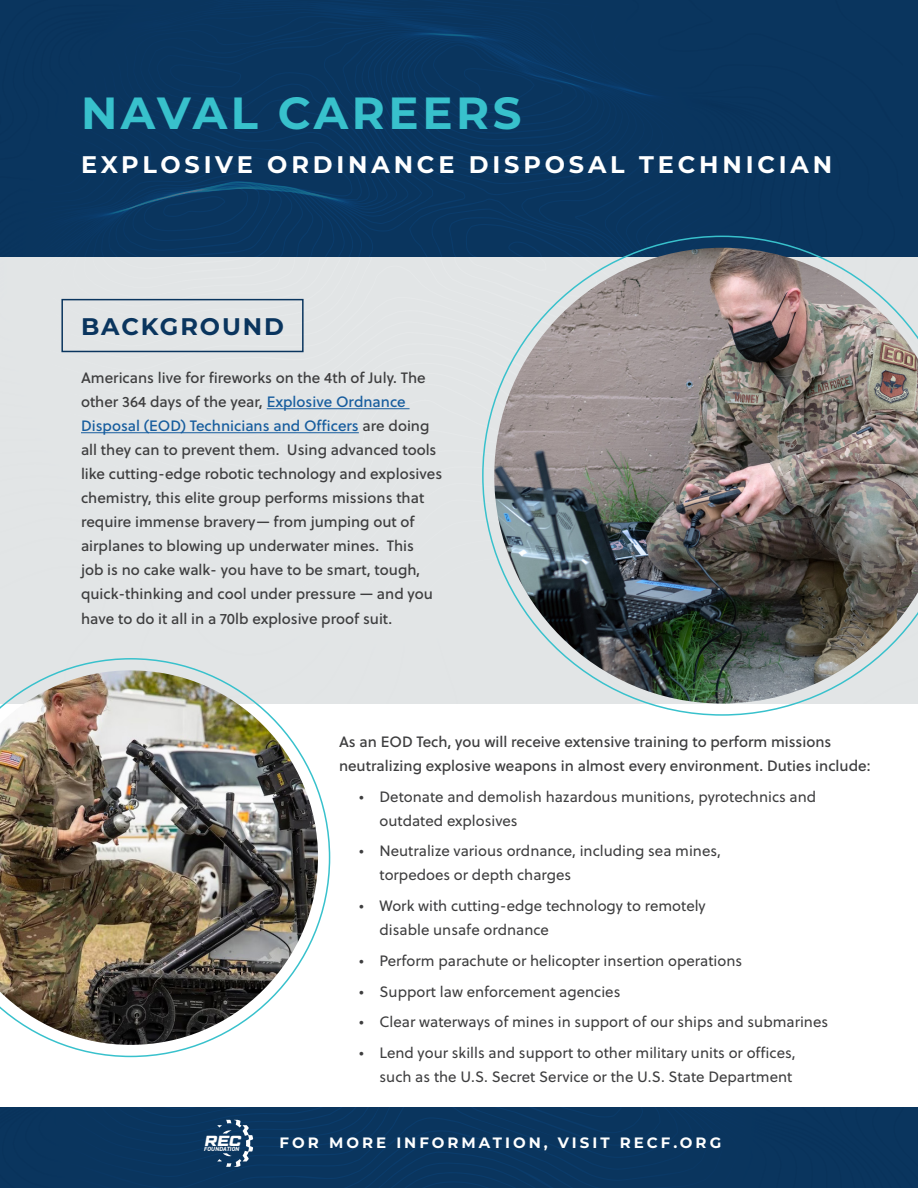
<style>
.page{position:relative;width:918px;height:1188px;background:#fff}
.page>*{position:absolute;margin:0;border:0;box-sizing:border-box;transform-origin:0 0}
.t1{font:700 45px "Montserrat";letter-spacing:.08em;color:#38c1cc}
.t2{font:700 24px "Montserrat";letter-spacing:.16em;color:#fff}
.t3{font:700 24px "Montserrat";letter-spacing:.08em;color:#0a355e}
.t4{font:15px/24px "Soleil Bk";color:#3e3e3f}
.t5{font:15px/24px "Soleil";color:#3e3e3f}
.t6{font:700 15px "Montserrat";letter-spacing:.2em;color:#fff}
.t7{font:italic 700 14.7px "Geom Graphic";color:#fff}
.t8{font:italic 700 6px "DIN2014";letter-spacing:.015em;color:#fff}
.s1{color:#175d9e}
</style>
<div class="page">
<div style="left:0;top:656px;width:482px;height:42px;background:#e2e5e6"></div>
<div style="left:0;top:620px;width:482px;height:36px;background:#e2e5e6"></div>
<div style="left:0;top:595px;width:482px;height:25px;background:#e2e5e6"></div>
<div style="left:0;top:572px;width:482px;height:23px;background:#e2e5e6"></div>
<div style="left:0;top:553px;width:482px;height:19px;background:#e2e5e6"></div>
<div style="left:0;top:530px;width:482px;height:23px;background:#e2e5e6"></div>
<div style="left:0;top:500px;width:482px;height:30px;background:#e2e5e6"></div>
<div style="left:0;top:481px;width:482px;height:19px;background:#e2e5e6"></div>
<div style="left:0;top:467px;width:482px;height:14px;background:#e2e5e6"></div>
<div style="left:0;top:453px;width:482px;height:14px;background:#e2e5e6"></div>
<div style="left:0;top:439px;width:482px;height:14px;background:#e2e5e6"></div>
<div style="left:0;top:425px;width:482px;height:14px;background:#e2e5e6"></div>
<svg style="left:0;top:0;width:918px;height:425px;background:#416281"></svg>
<div style="left:25px;top:1107px;width:414px;height:81px;background:#0a355e"></div>
<div style="left:439px;top:1107px;width:479px;height:81px;background:#0a355e"></div>
<div style="left:0;top:1107px;width:403px;height:70px;background:#0a355e"></div>
<hr style="left:267px;top:408px;width:143px;height:1px;background:#175d9e">
<hr style="left:81px;top:432px;width:278px;height:1px;background:#175d9e">
<div style="left:61px;top:299px;width:243px;height:53px;border:2px solid #0a355e"></div>
<img style="left:482px;top:236px;width:436px;height:480px">
<img style="left:0;top:658px;width:330px;height:399px">
<p class="t1" style="left:81px;top:81px;width:442px">NAVAL CAREERS</p>
<p class="t2" style="left:81px;top:147px;width:753px">EXPLOSIVE ORDINANCE DISPOSAL TECHNICIAN</p>
<p class="t3" style="left:81px;top:309px;width:205px">BACKGROUND</p>
<p class="t4" style="left:81px;top:365px;width:363px">Americans live for fireworks on the 4th of July. The other 364 days of the year, <span class="s1">Explosive Ordnance Disposal (EOD) Technicians and Officers</span> are doing all they can to prevent them. Using advanced tools like cutting-edge robotic technology and explosives chemistry, this elite group performs missions that require immense bravery— from jumping out of airplanes to blowing up underwater mines. This<br>job is no cake walk- you have to be smart, tough, quick-thinking and cool under pressure — and you have to do it all in a 70lb explosive proof suit.</p>
<p class="t4" style="left:339px;top:729px;width:533px">As an EOD Tech, you will receive extensive training to perform missions neutralizing explosive weapons in almost every environment. Duties include:</p>
<p class="t5" style="left:380px;top:784px;width:438px;text-indent:-20px">• Detonate and demolish hazardous munitions, pyrotechnics and outdated explosives</p>
<p class="t5" style="left:380px;top:839px;width:343px;text-indent:-20px">• Neutralize various ordnance, including sea mines, torpedoes or depth charges</p>
<p class="t5" style="left:380px;top:894px;width:328px;text-indent:-20px">• Work with cutting-edge technology to remotely disable unsafe ordnance</p>
<p class="t5" style="left:359px;top:948px;width:384px">• Perform parachute or helicopter insertion operations</p>
<p class="t5" style="left:359px;top:979px;width:263px">• Support law enforcement agencies</p>
<p class="t5" style="left:359px;top:1010px;width:471px">• Clear waterways of mines in support of our ships and submarines</p>
<p class="t5" style="left:359px;top:1041px;width:438px;text-align:right">• Lend your skills and support to other military units or offices, such as the U.S. Secret Service or the U.S. State Department</p>
<p class="t7" style="left:205px;top:1132px;width:38px">REC</p>
<p class="t6" style="left:280px;top:1132px;width:443px">FOR MORE INFORMATION, VISIT RECF.ORG</p>
<p class="t8" style="left:204px;top:1145px;width:37px">FOUNDATION</p>
</div>
